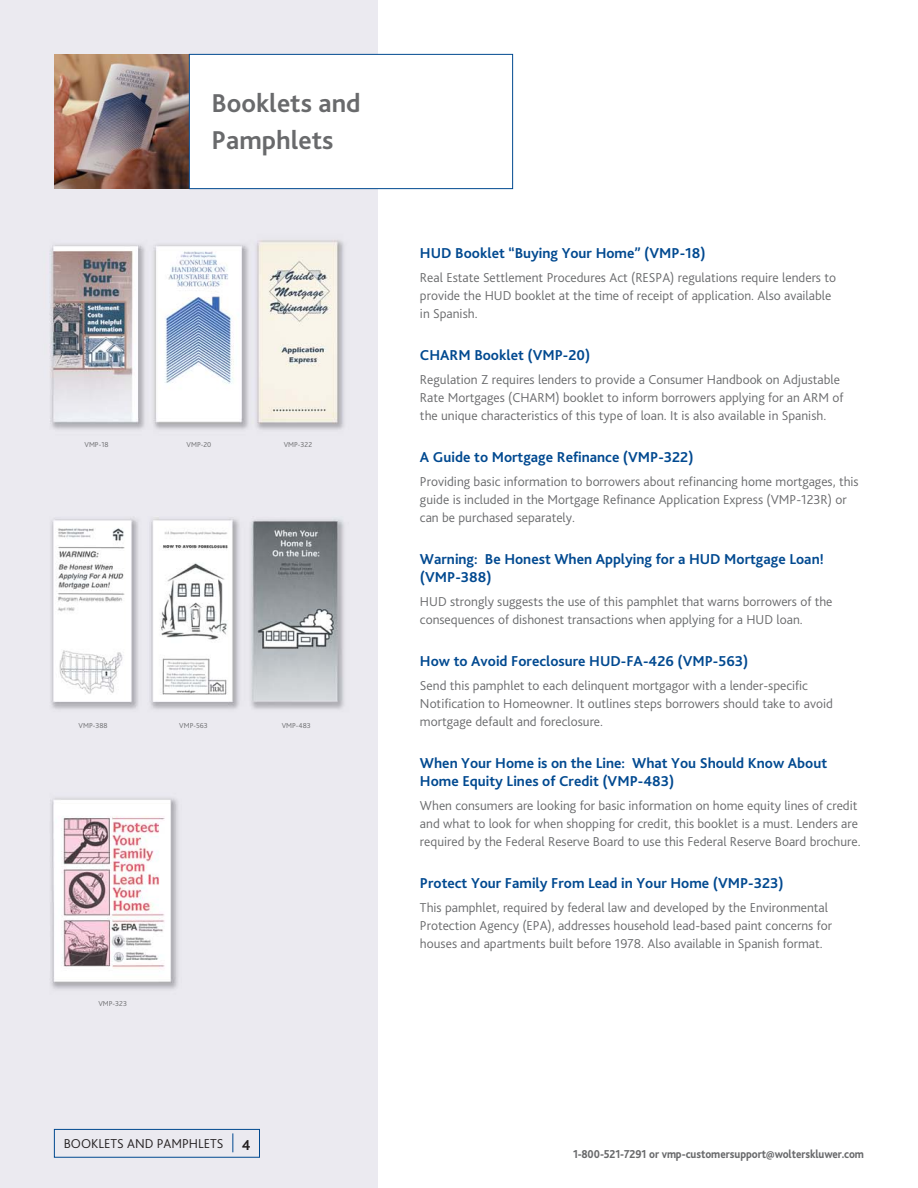
<style>
.page{position:relative;width:918px;height:1188px;background:#fff}
.page>*{position:absolute;margin:0;border:0;box-sizing:border-box;transform-origin:0 0}
.t1{font:700 27px/36.9px "Bliss 2";color:#696a6c}
.t2{font:700 15px/18px "Bliss 2";color:#004990}
.t3{font:300 13.5px/18px "Bliss 2";color:#696a6c}
.t4{font:300 13.5px "Bliss 2";color:#231f20}
.t5{font:800 12px "Bliss 2";color:#696a6c;scale:.9 1}
.t6{font:300 7.5px "Bliss 2";color:#696a6c}
.s1{font-weight:700;font-size:15px}
</style>
<div class="page">
<img style="left:0;top:0;width:378px;height:1187px">
<div style="left:54px;top:1129px;width:206px;height:29px;border:1px solid #004990"></div>
<svg style="left:232px;top:1133px;width:1px;height:19px"></svg>
<img style="left:54px;top:54px;width:135px;height:135px">
<div style="left:189px;top:54px;width:324px;height:135px;background:#fff"></div>
<div style="left:189px;top:54px;width:324px;height:135px;border:1px solid #004990"></div>
<h1 class="t1" style="left:211px;top:87px;width:151px">Booklets and<br>Pamphlets</h1>
<p class="t6" style="left:84px;top:442px;width:26px">VMP-18</p>
<p class="t6" style="left:187px;top:442px;width:26px">VMP-20</p>
<p class="t6" style="left:284px;top:442px;width:30px">VMP-322</p>
<p class="t6" style="left:79px;top:722px;width:31px">VMP-388</p>
<p class="t6" style="left:179px;top:722px;width:30px">VMP-563</p>
<p class="t6" style="left:282px;top:722px;width:31px">VMP-483</p>
<p class="t6" style="left:98px;top:1000px;width:30px">VMP-323</p>
<p class="t4" style="left:64px;top:1138px;width:189px">BOOKLETS AND PAMPHLETS <span class="s1">4</span></p>
<p class="t2" style="left:420px;top:245px;width:287px">HUD Booklet “Buying Your Home” (VMP-18)</p>
<p class="t3" style="left:420px;top:270px;width:418px">Real Estate Settlement Procedures Act (RESPA) regulations require lenders to provide the HUD booklet at the time of receipt of application. Also available in Spanish.</p>
<p class="t2" style="left:420px;top:347px;width:172px">CHARM Booklet (VMP-20)</p>
<p class="t3" style="left:420px;top:372px;width:425px">Regulation Z requires lenders to provide a Consumer Handbook on Adjustable<br>Rate Mortgages (CHARM) booklet to inform borrowers applying for an ARM of the unique characteristics of this type of loan. It is also available in Spanish.</p>
<p class="t2" style="left:420px;top:449px;width:275px">A Guide to Mortgage Refinance (VMP-322)</p>
<p class="t3" style="left:420px;top:474px;width:440px">Providing basic information to borrowers about refinancing home mortgages, this guide is included in the Mortgage Refinance Application Express (VMP-123R) or can be purchased separately.</p>
<p class="t2" style="left:420px;top:552px;width:405px">Warning: Be Honest When Applying for a HUD Mortgage Loan! (VMP-388)</p>
<p class="t3" style="left:420px;top:594px;width:414px">HUD strongly suggests the use of this pamphlet that warns borrowers of the consequences of dishonest transactions when applying for a HUD loan.</p>
<p class="t2" style="left:420px;top:654px;width:330px">How to Avoid Foreclosure HUD-FA-426 (VMP-563)</p>
<p class="t3" style="left:420px;top:678px;width:414px">Send this pamphlet to each delinquent mortgagor with a lender-specific<br>Notification to Homeowner. It outlines steps borrowers should take to avoid mortgage default and foreclosure.</p>
<p class="t2" style="left:420px;top:756px;width:409px">When Your Home is on the Line: What You Should Know About<br>Home Equity Lines of Credit (VMP-483)</p>
<p class="t3" style="left:420px;top:798px;width:442px">When consumers are looking for basic information on home equity lines of credit and what to look for when shopping for credit, this booklet is a must. Lenders are required by the Federal Reserve Board to use this Federal Reserve Board brochure.</p>
<p class="t2" style="left:420px;top:876px;width:365px">Protect Your Family From Lead in Your Home (VMP-323)</p>
<p class="t3" style="left:420px;top:900px;width:414px">This pamphlet, required by federal law and developed by the Environmental<br>Protection Agency (EPA), addresses household lead-based paint concerns for houses and apartments built before 1978. Also available in Spanish format.</p>
<p class="t5" style="left:573px;top:1149px;width:325px">1-800-521-7291 or vmp-customersupport@wolterskluwer.com</p>
</div>
